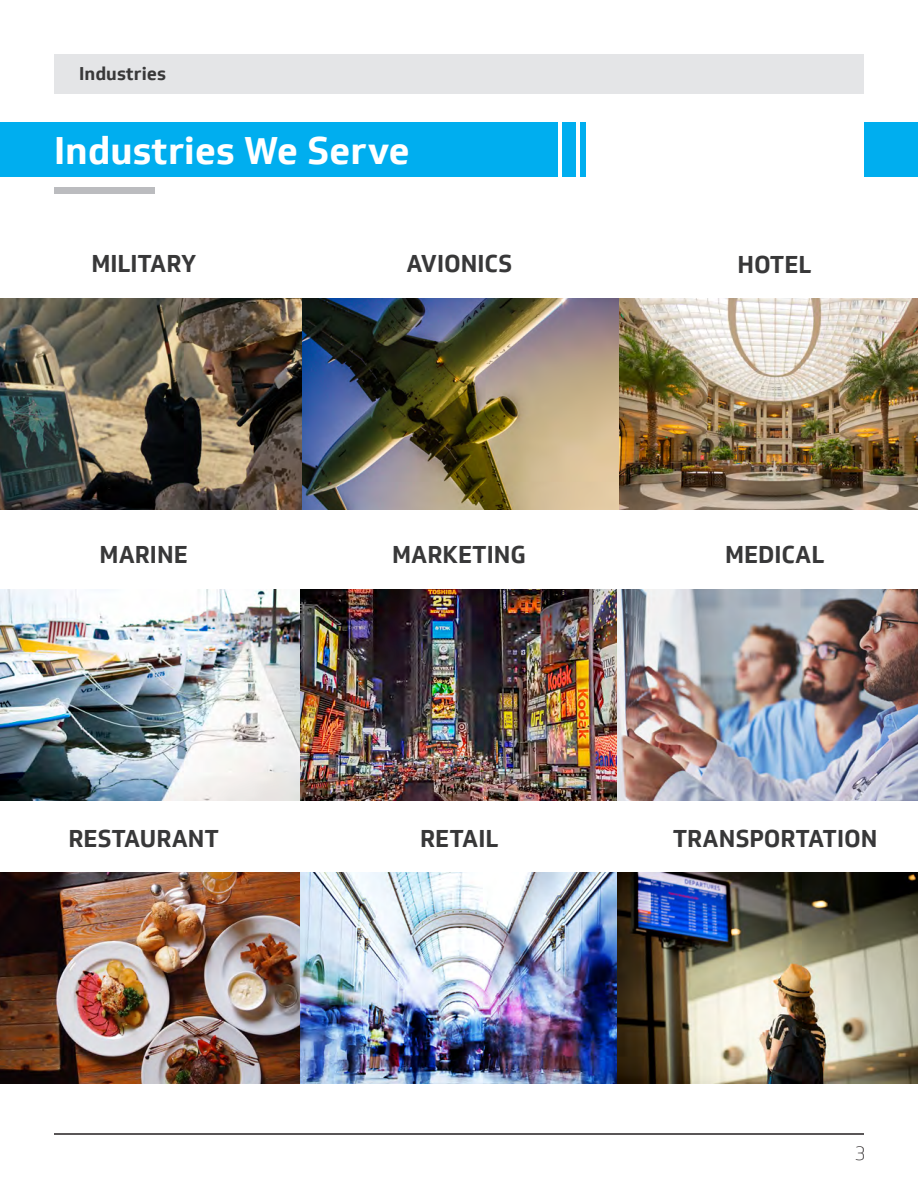
<style>
.page{position:relative;width:918px;height:1188px;background:#fff}
.page>*{position:absolute;margin:0;border:0;box-sizing:border-box;transform-origin:0 0}
.t1{font:700 37.5px "Soleto";color:#fff}
.t2{font:700 23.7px "Soleto";color:#383839}
.t3{font:100 19.5px "Soleto";color:#231f20}
.t4{font:700 18px "Soleto";color:#383839}
</style>
<div class="page">
<div style="left:54px;top:54px;width:810px;height:40px;background:#e4e5e7"></div>
<div style="left:562px;top:122px;width:14px;height:54px;background:#00aeef"></div>
<div style="left:580px;top:122px;width:6px;height:54px;background:#00aeef"></div>
<div style="left:54px;top:187px;width:101px;height:7px;background:#bbbcbf"></div>
<hr style="left:54px;top:1133px;width:810px;height:2px;background:#231f20">
<div style="left:864px;top:122px;width:54px;height:54px;background:#00aeef"></div>
<div style="left:0;top:122px;width:557px;height:54px;background:#00aeef"></div>
<img style="left:319px;top:299px;width:599px;height:211px">
<img style="left:0;top:589px;width:918px;height:211px">
<img style="left:0;top:873px;width:918px;height:211px">
<img style="left:1px;top:299px;width:318px;height:211px">
<p class="t4" style="left:79px;top:63px;width:88px">Industries</p>
<p class="t1" style="left:54px;top:127px;width:357px">Industries We Serve</p>
<p class="t2" style="left:91px;top:249px;width:106px">MILITARY</p>
<p class="t2" style="left:406px;top:249px;width:107px">AVIONICS</p>
<p class="t2" style="left:737px;top:249px;width:76px">HOTEL</p>
<p class="t2" style="left:100px;top:540px;width:90px">MARINE</p>
<p class="t2" style="left:392px;top:540px;width:135px">MARKETING</p>
<p class="t2" style="left:725px;top:540px;width:101px">MEDICAL</p>
<p class="t2" style="left:69px;top:823px;width:152px">RESTAURANT</p>
<p class="t2" style="left:420px;top:823px;width:80px">RETAIL</p>
<p class="t2" style="left:673px;top:823px;width:206px">TRANSPORTATION</p>
<p class="t3" style="left:855px;top:1142px;width:13px">3</p>
</div>
